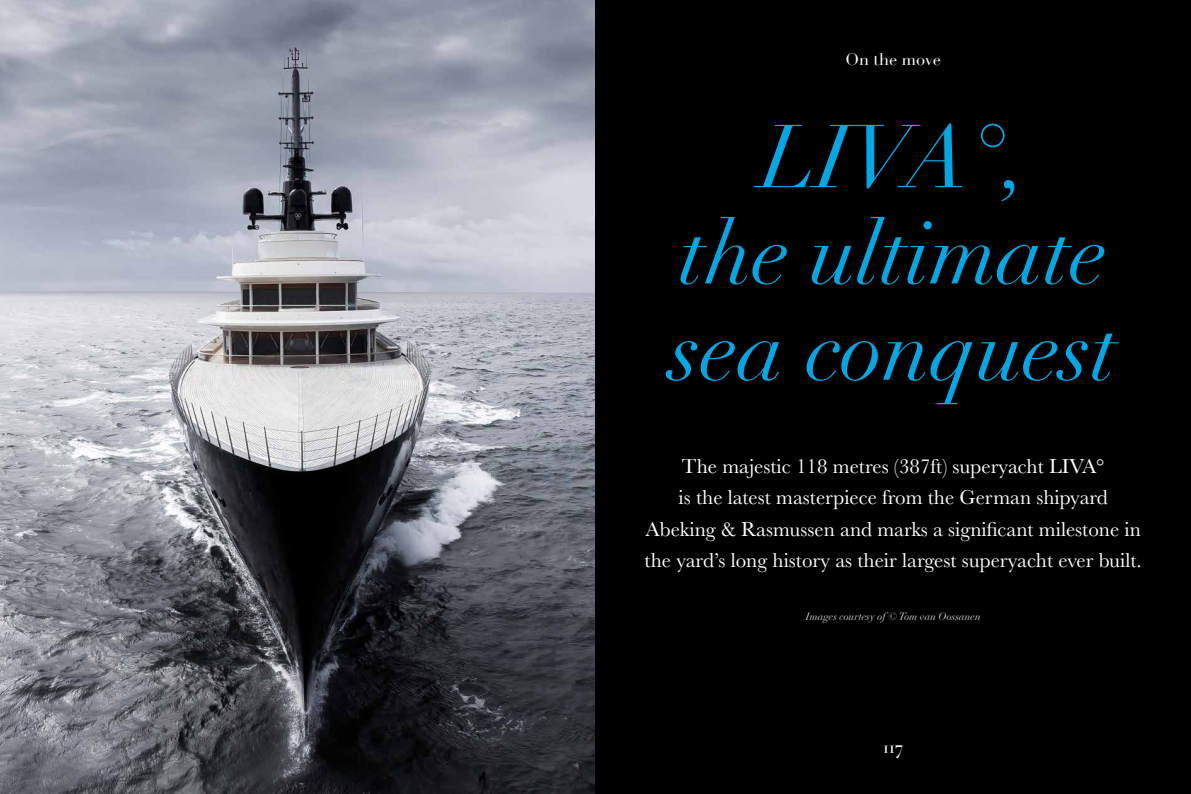
<style>
.page{position:relative;width:1191px;height:794px;background:#fff}
.page>*{position:absolute;margin:0;border:0;box-sizing:border-box;transform-origin:0 0}
.t1{font:italic 87.5px/96.2px "Didot LT Pro";color:#00a9e6;text-align:center}
.t2{font:21px/31.5px "Baskerville";color:#fff;text-align:center}
.t3{font:17.5px "Didot";color:#fff}
.t4{font:16.45px "Didot";color:#fff}
.t5{font:italic 10.5px "Didot LT Pro";color:#d8d4d3}
</style>
<div class="page">
<img style="left:0;top:0;width:595px;height:794px">
<div style="left:595px;top:0;width:596px;height:794px;background:#000"></div>
<p class="t4" style="left:845px;top:50px;width:97px">On the move</p>
<h1 class="t1" style="left:669px;top:118px;width:449px">LIVA°,<br>the ultimate sea conquest</h1>
<p class="t2" style="left:644px;top:452px;width:499px">The majestic 118 metres (387ft) superyacht LIVA°<br>is the latest masterpiece from the German shipyard Abeking &amp; Rasmussen and marks a signi昀椀cant milestone in the yard’s long history as their largest superyacht ever built.</p>
<p class="t5" style="left:806px;top:612px;width:176px">Images courtesy of © Tom van Oossanen</p>
<p class="t3" style="left:883px;top:736px;width:22px">117</p>
</div>
